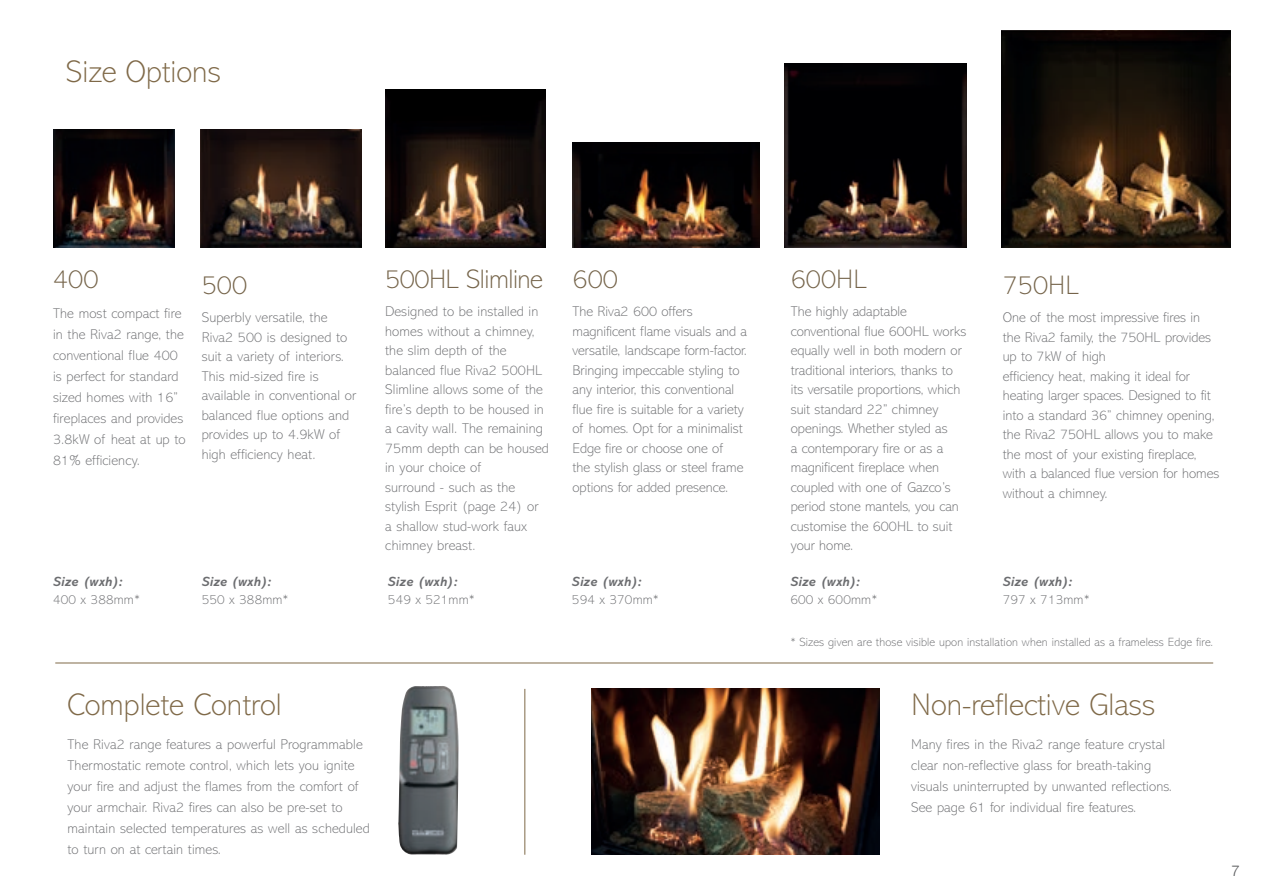
<style>
.page{position:relative;width:1263px;height:893px;background:#fff}
.page>*{position:absolute;margin:0;border:0;box-sizing:border-box;transform-origin:0 0}
.Contents_Heading{font:200 31.5px "Abadi";color:#7f6948}
.t1{font:200 27px "Abadi";color:#75644a}
.t2{font:200 27px "Abadi";letter-spacing:-.02em;color:#75644a}
.t3{font:300 15px "Helvetica Neue";color:#57585a}
.t4{font:200 14.25px/19.5px "Abadi";letter-spacing:.01em;color:#6c6d70}
.t5{font:italic 700 13.5px "Abadi";letter-spacing:.01em;color:#6c6d70}
.t6{font:200 13.5px "Abadi";letter-spacing:.01em;color:#6c6d70}
.t7{font:200 12px "Abadi";letter-spacing:.01em;color:#6c6d70}
.s1{font-size:13.5px}
</style>
<div class="page">
<hr style="left:55px;top:663px;width:1158px;height:1px;background:#7f6948">
<hr style="left:524px;top:689px;width:1px;height:166px;background:#7f6948">
<img style="left:398px;top:686px;width:61px;height:169px">
<img style="left:591px;top:689px;width:288px;height:166px">
<img style="left:53px;top:130px;width:121px;height:117px">
<img style="left:784px;top:64px;width:182px;height:183px">
<img style="left:1002px;top:31px;width:229px;height:216px">
<img style="left:200px;top:130px;width:161px;height:117px">
<img style="left:385px;top:89px;width:161px;height:158px">
<img style="left:572px;top:142px;width:188px;height:105px">
<p class="Contents_Heading" style="left:66px;top:55px;width:157px">Size Options</p>
<p class="t1" style="left:53px;top:265px;width:47px">400</p>
<p class="t4" style="left:53px;top:303px;width:134px;line-height:21px">The most compact fire in the Riva2 range, the conventional flue 400 is perfect for standard sized homes with 16” fireplaces and provides<br>3.8kW of heat at up to<br>81% efficiency.</p>
<p class="t1" style="left:202px;top:270px;width:47px">500</p>
<p class="t4" style="left:202px;top:308px;width:156px">Superbly versatile, the<br>Riva2 500 is designed to suit a variety of interiors.<br>This mid-sized fire is available in conventional or balanced flue options and provides up to 4.9kW of high efficiency heat.</p>
<p class="t5" style="left:53px;top:574px;width:71px">Size (wxh):</p>
<p class="t6" style="left:53px;top:592px;width:88px">400 x 388mm*</p>
<p class="t5" style="left:202px;top:574px;width:71px">Size (wxh):</p>
<p class="t6" style="left:202px;top:592px;width:88px">550 x 388mm*</p>
<p class="t2" style="left:385px;top:265px;width:159px">500HL Slimline</p>
<p class="t4" style="left:385px;top:302px;width:165px">Designed to be installed in homes without a chimney, the slim depth of the balanced flue Riva2 500HL<br>Slimline allows some of the fire’s depth to be housed in a cavity wall. The remaining<br>75mm depth can be housed in your choice of</p>
<p class="t4" style="left:385px;top:478px;width:155px">surround - such as the stylish Esprit (page 24) or a shallow stud-work faux chimney breast<span class="s1">.</span></p>
<p class="t5" style="left:388px;top:574px;width:71px">Size (wxh):</p>
<p class="t6" style="left:388px;top:592px;width:88px">549 x 521mm*</p>
<p class="t1" style="left:572px;top:265px;width:47px">600</p>
<p class="t4" style="left:572px;top:302px;width:176px">The Riva2 600 offers magnificent flame visuals and a versatile, landscape form-factor.<br>Bringing impeccable styling to any interior, this conventional flue fire is suitable for a variety of homes. Opt for a minimalist<br>Edge fire or choose one of<br>the stylish glass or steel frame options for added presence.</p>
<p class="t5" style="left:572px;top:574px;width:71px">Size (wxh):</p>
<p class="t6" style="left:572px;top:592px;width:88px">594 x 370mm*</p>
<p class="Contents_Heading" style="left:68px;top:687px;width:216px">Complete Control</p>
<p class="t4" style="left:68px;top:734px;width:304px;line-height:21px">The Riva2 range features a powerful Programmable Thermostatic remote control, which lets you ignite your fire and adjust the flames from the comfort of your armchair. Riva2 fires can also be pre-set to maintain selected temperatures as well as scheduled to turn on at certain times.</p>
<p class="t1" style="left:791px;top:265px;width:77px">600HL</p>
<p class="t4" style="left:791px;top:302px;width:177px">The highly adaptable conventional flue 600HL works equally well in both modern or traditional interiors, thanks to its versatile proportions, which suit standard 22” chimney openings. Whether styled as<br>a contemporary fire or as a magnificent fireplace when coupled with one of Gazco’s period stone mantels, you can customise the 600HL to suit your home.</p>
<p class="t5" style="left:790px;top:574px;width:71px">Size (wxh):</p>
<p class="t6" style="left:790px;top:592px;width:88px">600 x 600mm*</p>
<p class="t1" style="left:1003px;top:270px;width:77px">750HL</p>
<p class="t4" style="left:1003px;top:308px;width:210px">One of the most impressive fires in the Riva2 family, the 750HL provides up to 7kW of high</p>
<p class="t4" style="left:1003px;top:366px;width:218px">efficiency heat, making it ideal for heating larger spaces. Designed to fit into a standard 36” chimney opening, the Riva2 750HL allows you to make the most of your existing fireplace, with a balanced flue version for homes without a chimney.</p>
<p class="t5" style="left:1003px;top:574px;width:71px">Size (wxh):</p>
<p class="t6" style="left:1003px;top:592px;width:88px">797 x 713mm*</p>
<p class="t7" style="left:790px;top:636px;width:424px">* Sizes given are those visible upon installation when installed as a frameless Edge fire.</p>
<p class="Contents_Heading" style="left:911px;top:687px;width:246px">Non-reflective Glass</p>
<p class="t4" style="left:911px;top:734px;width:262px;line-height:21px">Many fires in the Riva2 range feature crystal clear non-reflective glass for breath-taking visuals uninterrupted by unwanted reflections.<br>See page 61 for individual fire features.</p>
<p class="t3" style="left:1231px;top:859px;width:10px">7</p>
</div>
